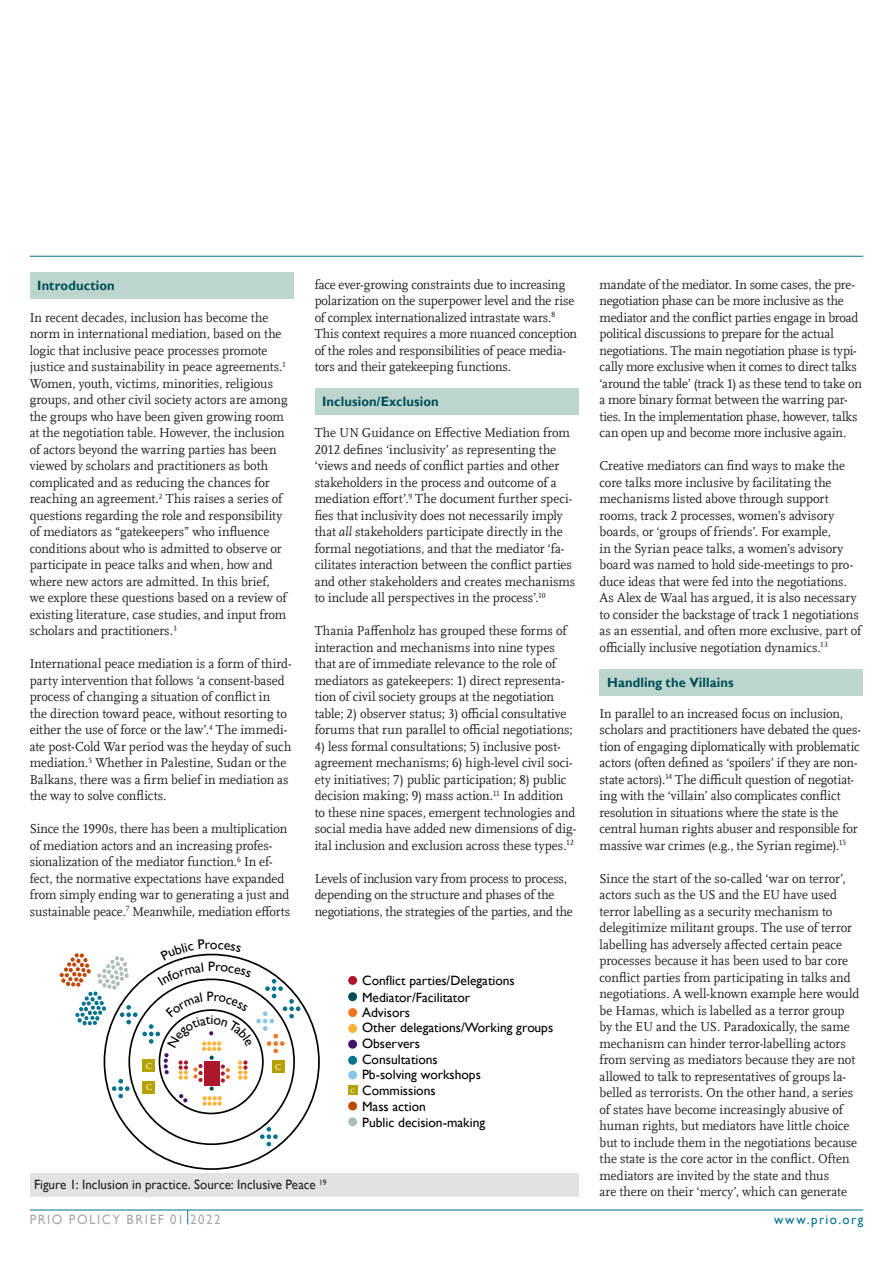
<style>
.page{position:relative;width:893px;height:1263px;background:#fff}
.page>*{position:absolute;margin:0;border:0;box-sizing:border-box;transform-origin:0 0}
.Main_body_-_Text{font:13.5px/16.5px "Scala Offc Pro";letter-spacing:-.005em;color:#231f20;scale:.96 1}
.t1{font:13.5px/15.8px "Gill Sans";color:#000}
.Figure_Caption_Text{font:13.5px "Gill Sans";letter-spacing:.005em;color:#231f20;scale:.96 1}
.Main_body_-_Subheadi{font:700 13.5px "Gill Sans";letter-spacing:.01em;color:#004e59;scale:.96 1}
.t2{font:13.5px "Gill Sans";letter-spacing:.12em;color:#a8a9ad;scale:.96 1}
.t3{font:13.5px "Gill Sans";letter-spacing:.115em;color:#00718e;scale:.96 1}
.t4{font:8.85px "Scala Offc Pro";color:#fff}
.t5{font:6.6px "Scala Offc Pro";color:#fff}
.s1{font-style:italic}
</style>
<div class="page">
<hr style="left:30px;top:256px;width:833px;height:1px;background:#00718e">
<hr style="left:30px;top:1209px;width:833px;height:1px;background:#00718e">
<svg style="left:187px;top:1210px;width:1px;height:14px"></svg>
<div style="left:30px;top:272px;width:263px;height:27px;background:#bcd6cd"></div>
<div style="left:315px;top:388px;width:263px;height:27px;background:#bcd6cd"></div>
<div style="left:600px;top:669px;width:263px;height:26px;background:#bcd6cd"></div>
<div style="left:30px;top:1173px;width:548px;height:23px;background:#e1e2e4"></div>
<svg style="left:113px;top:999px;width:207px;height:171px"></svg>
<div style="left:348px;top:976px;width:9px;height:9px;background:#ae172b;border-radius:50%"></div>
<div style="left:348px;top:992px;width:9px;height:9px;background:#004e59;border-radius:50%"></div>
<div style="left:348px;top:1008px;width:9px;height:9px;background:#f57523;border-radius:50%"></div>
<div style="left:348px;top:1024px;width:9px;height:9px;background:#ffb238;border-radius:50%"></div>
<div style="left:348px;top:1040px;width:9px;height:9px;background:#431266;border-radius:50%"></div>
<div style="left:348px;top:1056px;width:9px;height:9px;background:#00738f;border-radius:50%"></div>
<div style="left:348px;top:1070px;width:9px;height:9px;background:#86c7e9;border-radius:50%"></div>
<div style="left:348px;top:1101px;width:9px;height:9px;background:#c14600;border-radius:50%"></div>
<div style="left:348px;top:1117px;width:9px;height:9px;background:#adbdba;border-radius:50%"></div>
<div style="left:348px;top:1086px;width:9px;height:9px;background:#b5a200"></div>
<svg style="left:260px;top:1127px;width:18px;height:19px"></svg>
<svg style="left:60px;top:953px;width:240px;height:153px"></svg>
<p class="Main_body_-_Subheadi" style="left:37px;top:278px;width:82px">Introduction</p>
<p class="Main_body_-_Text" style="left:30px;top:309px;width:270px">In recent decades, inclusion has become the norm in international mediation, based on the logic that inclusive peace processes promote justice and sustainability in peace agreements.<sup>1<br></sup>Women, youth, victims, minorities, religious groups, and other civil society actors are among the groups who have been given growing room at the negotiation table. However, the inclusion of actors beyond the warring parties has been viewed by scholars and practitioners as both complicated and as reducing the chances for reaching an agreement.<sup>2</sup> This raises a series of questions regarding the role and responsibility of mediators as “gatekeepers” who influence conditions about who is admitted to observe or participate in peace talks and when, how and where new actors are admitted. In this brief, we explore these questions based on a review of existing literature, case studies, and input from scholars and practitioners.<sup>3</sup></p>
<p class="Main_body_-_Text" style="left:30px;top:655px;width:274px">International peace mediation is a form of third&shy;party intervention that follows ‘a consent-based process of changing a situation of conflict in<br>the direction toward peace, without resorting to either the use of force or the law’.<sup>4</sup> The immedi&shy;ate post-Cold War period was the heyday of such mediation.<sup>5</sup> Whether in Palestine, Sudan or the Balkans, there was a firm belief in mediation as the way to solve conflicts.</p>
<p class="Main_body_-_Text" style="left:30px;top:820px;width:273px">Since the 1990s, there has been a multiplication of mediation actors and an increasing profes&shy;sionalization of the mediator function.<sup>6</sup> In ef&shy;fect, the normative expectations have expanded from simply ending war to generating a just and sustainable peace.<sup>7</sup> Meanwhile, mediation efforts</p>
<p class="t4" style="left:146px;top:1060px;width:7px">C</p>
<p class="t4" style="left:146px;top:1082px;width:7px">C</p>
<p class="t4" style="left:275px;top:1061px;width:7px">C</p>
<p class="Main_body_-_Text" style="left:315px;top:276px;width:275px">face ever-growing constraints due to increasing polarization on the superpower level and the rise of complex internationalized intrastate wars.<sup>8<br></sup>This context requires a more nuanced conception of the roles and responsibilities of peace media&shy;tors and their gatekeeping functions.</p>
<p class="Main_body_-_Subheadi" style="left:322px;top:394px;width:123px">Inclusion/Exclusion</p>
<p class="Main_body_-_Text" style="left:315px;top:424px;width:273px">The UN Guidance on Effective Mediation from 2012 defines ‘inclusivity’ as representing the ‘views and needs of conflict parties and other stakeholders in the process and outcome of a mediation effort’.<sup>9</sup> The document further speci&shy;fies that inclusivity does not necessarily imply that <span class="s1">all</span> stakeholders participate directly in the formal negotiations, and that the mediator ‘fa&shy;cilitates interaction between the conflict parties and other stakeholders and creates mechanisms to include all perspectives in the process’.<sup>10</sup></p>
<p class="Main_body_-_Text" style="left:315px;top:622px;width:270px">Thania Paffenholz has grouped these forms of interaction and mechanisms into nine types that are of immediate relevance to the role of mediators as gatekeepers: 1) direct representa&shy;tion of civil society groups at the negotiation table; 2) observer status; 3) official consultative forums that run parallel to official negotiations;</p>
<p class="Main_body_-_Text" style="left:315px;top:738px;width:274px">4) less formal consultations; 5) inclusive post&shy;agreement mechanisms; 6) high-level civil soci&shy;ety initiatives; 7) public participation; 8) public decision making; 9) mass action.<sup>11</sup> In addition to these nine spaces, emergent technologies and social media have added new dimensions of dig&shy;ital inclusion and exclusion across these types.<sup>12</sup></p>
<p class="Main_body_-_Text" style="left:315px;top:870px;width:270px">Levels of inclusion vary from process to process, depending on the structure and phases of the negotiations, the strategies of the parties, and the</p>
<p class="t1" style="left:362px;top:972px;width:154px;line-height:16.8px">Conflict parties/Delegations<br>Mediator/Facilitator</p>
<p class="t1" style="left:362px;top:1004px;width:193px">Advisors<br>Other delegations/Working groups<br>Observers<br>Consultations<br>Pb-solving workshops<br>Commissions<br>Mass action<br>Public decision-making</p>
<p class="t5" style="left:350px;top:1087px;width:6px">C</p>
<p class="Figure_Caption_Text" style="left:34px;top:1177px;width:306px">Figure 1: Inclusion in practice. Source: Inclusive Peace <sup>19</sup></p>
<p class="Main_body_-_Text" style="left:600px;top:276px;width:275px">mandate of the mediator. In some cases, the pre&shy;negotiation phase can be more inclusive as the mediator and the conflict parties engage in broad political discussions to prepare for the actual negotiations. The main negotiation phase is typi&shy;cally more exclusive when it comes to direct talks ‘around the table’ (track 1) as these tend to take on a more binary format between the warring par&shy;ties. In the implementation phase, however, talks can open up and become more inclusive again.</p>
<p class="Main_body_-_Text" style="left:600px;top:457px;width:274px">Creative mediators can find ways to make the core talks more inclusive by facilitating the mechanisms listed above through support rooms, track 2 processes, women’s advisory boards, or ‘groups of friends’. For example,<br>in the Syrian peace talks, a women’s advisory board was named to hold side-meetings to pro&shy;duce ideas that were fed into the negotiations.<br>As Alex de Waal has argued, it is also necessary to consider the backstage of track 1 negotiations as an essential, and often more exclusive, part of officially inclusive negotiation dynamics.<sup>13</sup></p>
<p class="Main_body_-_Subheadi" style="left:607px;top:674px;width:133px">Handling the Villains</p>
<p class="Main_body_-_Text" style="left:600px;top:705px;width:274px">In parallel to an increased focus on inclusion, scholars and practitioners have debated the ques&shy;tion of engaging diplomatically with problematic actors (often defined as ‘spoilers’ if they are non&shy;state actors).<sup>14</sup> The difficult question of negotiat&shy;ing with the ‘villain’ also complicates conflict resolution in situations where the state is the central human rights abuser and responsible for massive war crimes (e.g., the Syrian regime).<sup>15</sup></p>
<p class="Main_body_-_Text" style="left:600px;top:870px;width:272px">Since the start of the so-called ‘war on terror’, actors such as the US and the EU have used terror labelling as a security mechanism to delegitimize militant groups. The use of terror labelling has adversely affected certain peace processes because it has been used to bar core conflict parties from participating in talks and negotiations. A well-known example here would be Hamas, which is labelled as a terror group by the EU and the US. Paradoxically, the same mechanism can hinder terror-labelling actors from serving as mediators because they are not allowed to talk to representatives of groups la&shy;belled as terrorists. On the other hand, a series of states have become increasingly abusive of human rights, but mediators have little choice but to include them in the negotiations because the state is the core actor in the conflict. Often mediators are invited by the state and thus<br>are there on their ‘mercy’, which can generate</p>
<p class="t2" style="left:30px;top:1212px;width:200px">PRIO POLICY BRIEF 01 2022</p>
<p class="t3" style="left:774px;top:1212px;width:94px">www.prio.org</p>
</div>
